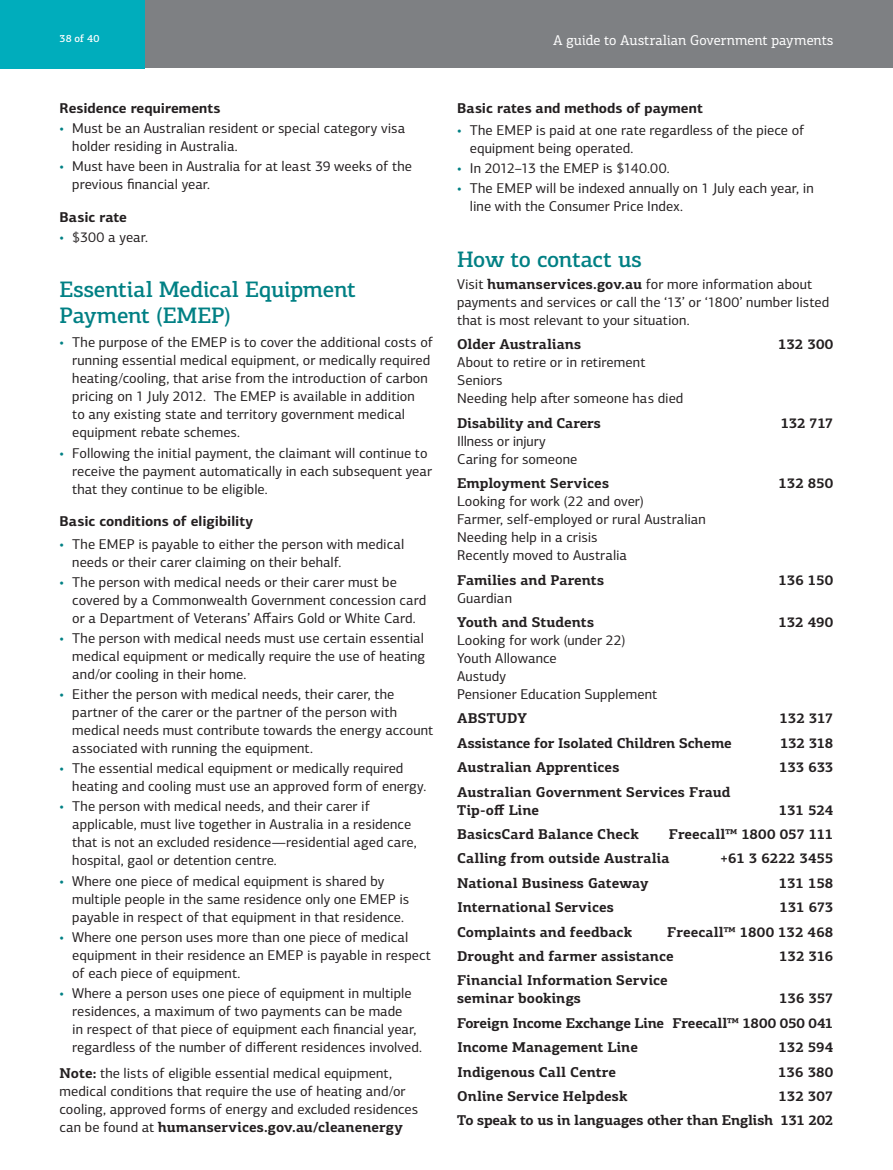
<style>
.page{position:relative;width:893px;height:1170px;background:#fff}
.page>*{position:absolute;margin:0;border:0;box-sizing:border-box;transform-origin:0 0}
.t1{font:500 22.5px/25.5px "PF Centro Slab Pro";letter-spacing:-.01em;color:#008084}
.t2{font:14.25px/18px "PF Centro Sans Pro";letter-spacing:.005em;color:#231f20}
.t3{font:700 14.25px/24.5px "PF Centro Slab Pro";color:#231f20}
.t4{font:700 14.25px "PF Centro Sans Pro";letter-spacing:.005em;color:#231f20}
.t5{font:14.25px "PF Centro Slab Pro";color:#fff}
.t6{font:500 10.5px "PF Centro Slab Pro";color:#fff}
.s1{color:#008084}
.s2{font-family:"PF Centro Slab Pro";font-weight:700}
.s3{font-family:"PF Centro Sans Pro";font-weight:400}
</style>
<div class="page">
<div style="left:0;top:0;width:893px;height:68px;background:#7e8083"></div>
<div style="left:0;top:0;width:145px;height:68px;background:#00adbc"></div>
<p class="t6" style="left:60px;top:32px;width:41px">38 of 40</p>
<p class="t5" style="left:553px;top:31px;width:282px">A guide to Australian Government payments</p>
<p class="t4" style="left:60px;top:99px;width:163px">Residence requirements</p>
<p class="t2" style="left:72px;top:119px;width:334px;text-indent:-13px"><span class="s1">•</span> Must be an Australian resident or special category visa holder residing in Australia.</p>
<p class="t2" style="left:72px;top:157px;width:341px;text-indent:-13px"><span class="s1">•</span> Must have been in Australia for at least 39 weeks of the previous financial year.</p>
<p class="t4" style="left:60px;top:208px;width:69px">Basic rate</p>
<p class="t2" style="left:60px;top:228px;width:90px"><span class="s1">•</span> $300 a year.</p>
<h1 class="t1" style="left:60px;top:277px;width:298px">Essential Medical Equipment<br>Payment (EMEP)</h1>
<p class="t2" style="left:72px;top:333px;width:362px;text-indent:-13px"><span class="s1">•</span> The purpose of the EMEP is to cover the additional costs of running essential medical equipment, or medically required heating/cooling, that arise from the introduction of carbon pricing on 1 July 2012. The EMEP is available in addition<br>to any existing state and territory government medical equipment rebate schemes.</p>
<p class="t2" style="left:72px;top:443px;width:361px;text-indent:-13px"><span class="s1">•</span> Following the initial payment, the claimant will continue to receive the payment automatically in each subsequent year that they continue to be eligible.</p>
<p class="t4" style="left:60px;top:512px;width:195px">Basic conditions of eligibility</p>
<p class="t2" style="left:72px;top:535px;width:333px;text-indent:-13px"><span class="s1">•</span> The EMEP is payable to either the person with medical needs or their carer claiming on their behalf.</p>
<p class="t2" style="left:72px;top:573px;width:355px;text-indent:-13px"><span class="s1">•</span> The person with medical needs or their carer must be covered by a Commonwealth Government concession card or a Department of Veterans’ Affairs Gold or White Card.</p>
<p class="t2" style="left:72px;top:629px;width:355px;text-align:justify;text-indent:-13px"><span class="s1">•</span> The person with medical needs must use certain essential medical equipment or medically require the use of heating and/or cooling in their home.</p>
<p class="t2" style="left:72px;top:685px;width:362px;text-indent:-13px"><span class="s1">•</span> Either the person with medical needs, their carer, the partner of the carer or the partner of the person with medical needs must contribute towards the energy account associated with running the equipment.</p>
<p class="t2" style="left:72px;top:759px;width:356px;text-indent:-13px"><span class="s1">•</span> The essential medical equipment or medically required heating and cooling must use an approved form of energy.</p>
<p class="t2" style="left:72px;top:797px;width:346px;text-indent:-13px"><span class="s1">•</span> The person with medical needs, and their carer if applicable, must live together in Australia in a residence that is not an excluded residence—residential aged care, hospital, gaol or detention centre.</p>
<p class="t2" style="left:72px;top:871px;width:338px;text-indent:-13px"><span class="s1">•</span> Where one piece of medical equipment is shared by multiple people in the same residence only one EMEP is payable in respect of that equipment in that residence.</p>
<p class="t2" style="left:72px;top:927px;width:360px;text-indent:-13px"><span class="s1">•</span> Where one person uses more than one piece of medical equipment in their residence an EMEP is payable in respect of each piece of equipment.</p>
<p class="t2" style="left:72px;top:983px;width:351px;text-indent:-13px"><span class="s1">•</span> Where a person uses one piece of equipment in multiple residences, a maximum of two payments can be made<br>in respect of that piece of equipment each financial year, regardless of the number of different residences involved.</p>
<p class="t2" style="left:60px;top:1064px;width:360px"><span class="s2">Note:</span> the lists of eligible essential medical equipment, medical conditions that require the use of heating and/or cooling, approved forms of energy and excluded residences</p>
<p class="t3" style="left:60px;top:1115px;width:345px"><span class="s3">can be found at</span> humanservices.gov.au/cleanenergy</p>
<p class="t4" style="left:457px;top:99px;width:247px">Basic rates and methods of payment</p>
<p class="t2" style="left:470px;top:121px;width:336px;text-indent:-13px"><span class="s1">•</span> The EMEP is paid at one rate regardless of the piece of equipment being operated.</p>
<p class="t2" style="left:457px;top:159px;width:214px"><span class="s1">•</span> In 2012–13 the EMEP is $140.00.</p>
<p class="t2" style="left:470px;top:179px;width:345px;text-indent:-13px"><span class="s1">•</span> The EMEP will be indexed annually on 1 July each year, in line with the Consumer Price Index.</p>
<h1 class="t1" style="left:457px;top:246px;width:186px">How to contact us</h1>
<p class="t2" style="left:457px;top:275px;width:373px">Visit <span class="s2">humanservices.gov.au</span> for more information about payments and services or call the ‘13’ or ‘1800’ number listed that is most relevant to your situation.</p>
<p class="t3" style="left:457px;top:332px;width:126px">Older Australians</p>
<p class="t3" style="left:778px;top:332px;width:57px">132 300</p>
<p class="t2" style="left:457px;top:353px;width:228px">About to retire or in retirement<br>Seniors<br>Needing help after someone has died</p>
<p class="t3" style="left:457px;top:410px;width:145px">Disability and Carers</p>
<p class="t3" style="left:781px;top:410px;width:54px">132 717</p>
<p class="t2" style="left:457px;top:432px;width:122px">Illness or injury<br>Caring for someone</p>
<p class="t3" style="left:457px;top:471px;width:154px">Employment Services</p>
<p class="t3" style="left:778px;top:471px;width:56px">132 850</p>
<p class="t2" style="left:457px;top:492px;width:250px">Looking for work (22 and over)<br>Farmer, self-employed or rural Australian<br>Needing help in a crisis<br>Recently moved to Australia</p>
<p class="t3" style="left:457px;top:567px;width:149px">Families and Parents</p>
<p class="t3" style="left:779px;top:567px;width:56px">136 150</p>
<p class="t2" style="left:457px;top:588px;width:56px">Guardian</p>
<p class="t3" style="left:457px;top:609px;width:139px">Youth and Students</p>
<p class="t3" style="left:778px;top:609px;width:57px">132 490</p>
<p class="t2" style="left:457px;top:631px;width:202px">Looking for work (under 22)<br>Youth Allowance<br>Austudy<br>Pensioner Education Supplement</p>
<p class="t3" style="left:457px;top:706px;width:71px">ABSTUDY</p>
<p class="t3" style="left:779px;top:706px;width:55px">132 317</p>
<p class="t3" style="left:457px;top:730px;width:276px">Assistance for Isolated Children Scheme</p>
<p class="t3" style="left:780px;top:730px;width:55px">132 318</p>
<p class="t3" style="left:457px;top:755px;width:164px">Australian Apprentices</p>
<p class="t3" style="left:779px;top:755px;width:56px">133 633</p>
<p class="t3" style="left:457px;top:782px;width:275px;line-height:18px">Australian Government Services Fraud<br>Tip-off Line</p>
<p class="t3" style="left:779px;top:797px;width:56px">131 524</p>
<p class="t3" style="left:457px;top:821px;width:183px">BasicsCard Balance Check</p>
<p class="t3" style="left:457px;top:821px;width:378px;text-indent:212px">Freecall™ 1800 057 111<br>Calling from outside Australia</p>
<p class="t3" style="left:720px;top:846px;width:115px">+61 3 6222 3455</p>
<p class="t3" style="left:457px;top:870px;width:193px">National Business Gateway</p>
<p class="t3" style="left:779px;top:870px;width:56px">131 158</p>
<p class="t3" style="left:457px;top:894px;width:158px">International Services</p>
<p class="t3" style="left:780px;top:894px;width:55px">131 673</p>
<p class="t3" style="left:457px;top:919px;width:177px">Complaints and feedback</p>
<p class="t3" style="left:457px;top:919px;width:378px;text-indent:210px">Freecall™ 1800 132 468<br>Drought and farmer assistance</p>
<p class="t3" style="left:779px;top:943px;width:56px">132 316</p>
<p class="t3" style="left:457px;top:971px;width:212px;line-height:18px">Financial Information Service seminar bookings</p>
<p class="t3" style="left:457px;top:986px;width:378px;text-align:justify;text-indent:322px">136 357<br>Foreign Income Exchange Line Freecall™ 1800 050 041<br>Income Management Line</p>
<p class="t3" style="left:779px;top:1034px;width:56px">132 594</p>
<p class="t3" style="left:457px;top:1059px;width:160px">Indigenous Call Centre</p>
<p class="t3" style="left:778px;top:1059px;width:57px">136 380</p>
<p class="t3" style="left:457px;top:1083px;width:172px">Online Service Helpdesk</p>
<p class="t3" style="left:457px;top:1083px;width:378px;text-align:right">132 307<br>To speak to us in languages other than English 131 202</p>
</div>
